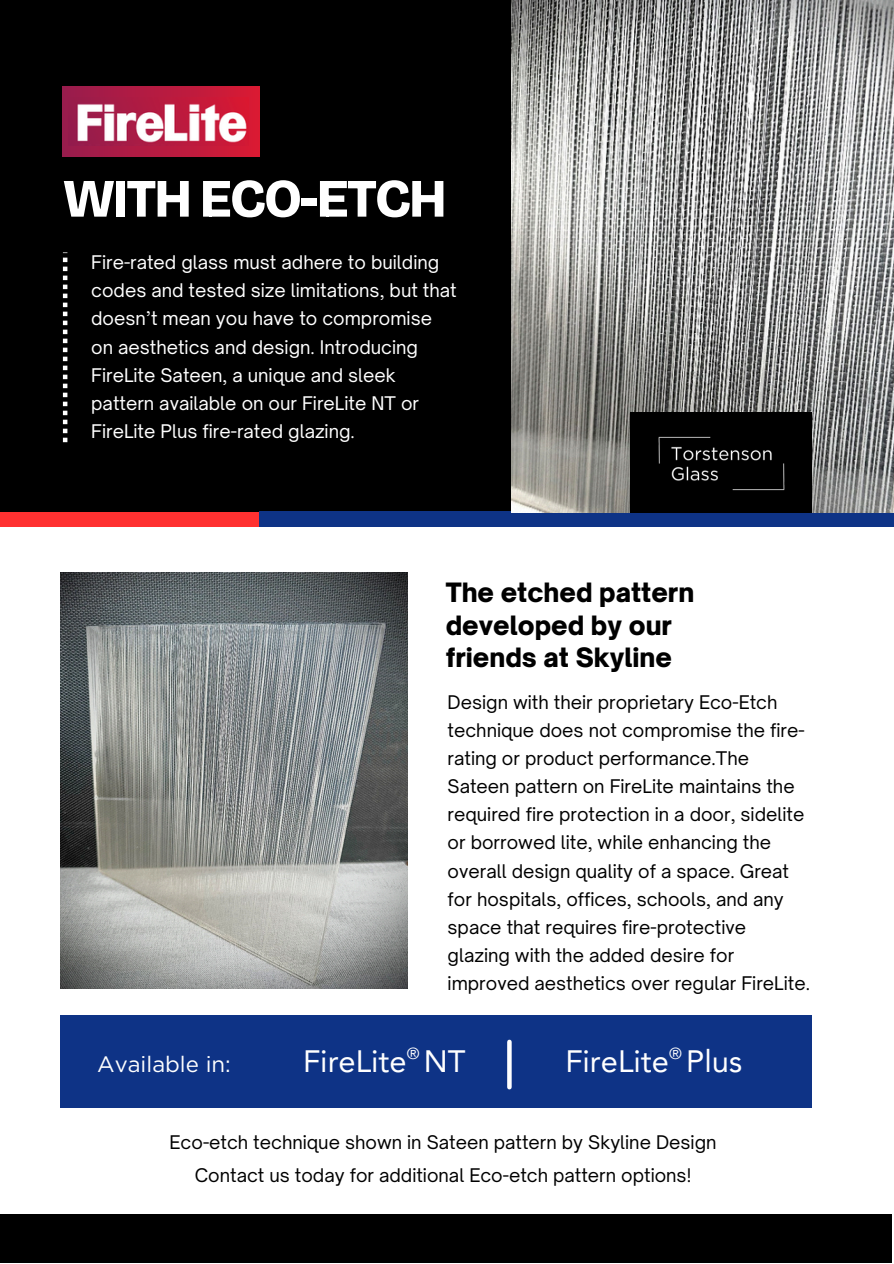
<style>
.page{position:relative;width:894px;height:1264px;background:#fff}
.page>*{position:absolute;margin:0;border:0;box-sizing:border-box;transform-origin:0 0}
.t1{font:800 54px "Bricolage Grotesque 28 pt";letter-spacing:-.03em;color:#fff}
.t2{font:30.9px "Avenir LT Pro";color:#fff}
.t3{font:900 25.5px/32.7px "Open Sauce One";color:#000}
.t4{font:22.2px "Gotham";color:#fff}
.t5{font:18px/28.2px "Open Sauce One";color:#000}
.t6{font:18px/28.2px "Open Sauce One";color:#fff}
.t7{font:16.05px "Avenir LT Pro";color:#fff}
</style>
<div class="page">
<div style="left:0;top:0;width:892px;height:512px;background:#000"></div>
<div style="left:0;top:1214px;width:891px;height:49px;background:#000"></div>
<div style="left:0;top:512px;width:893px;height:15px;background:#ff3131"></div>
<div style="left:61px;top:1015px;width:750px;height:92px;background:#0e3386"></div>
<div style="left:259px;top:511px;width:634px;height:16px;background:#0e3386"></div>
<svg style="left:63px;top:252px;width:4px;height:190px"></svg>
<div style="left:63px;top:86px;width:196px;height:71px;background:linear-gradient(to right,#981c4d,#d71a34)"></div>
<img style="left:511px;top:0;width:382px;height:512px">
<img style="left:61px;top:572px;width:346px;height:416px">
<img style="left:68px;top:97px;width:180px;height:49px">
<div style="left:629px;top:412px;width:182px;height:100px;background:#000"></div>
<img style="left:658px;top:436px;width:127px;height:55px">
<svg style="left:507px;top:1041px;width:4px;height:46px"></svg>
<h4 class="t1" style="left:63px;top:166px;width:385px">WITH ECO-ETCH</h4>
<p class="t6" style="left:91px;top:248px;width:367px">Fire-rated glass must adhere to building codes and tested size limitations, but that doesn’t mean you have to compromise on aesthetics and design. Introducing FireLite Sateen, a unique and sleek pattern available on our FireLite NT or FireLite Plus fire-rated glazing.</p>
<p class="t3" style="left:445px;top:576px;width:250px">The etched pattern developed by our friends at Skyline</p>
<p class="t5" style="left:447px;top:687px;width:364px">Design with their proprietary Eco-Etch technique does not compromise the fire&shy;rating or product performance.The Sateen pattern on FireLite maintains the required fire protection in a door, sidelite or borrowed lite, while enhancing the overall design quality of a space. Great for hospitals, offices, schools, and any space that requires fire-protective glazing with the added desire for improved aesthetics over regular FireLite.</p>
<p class="t7" style="left:406px;top:1047px;width:14px">®</p>
<p class="t2" style="left:565px;top:1048px;width:178px">FireLite Plus</p>
<p class="t7" style="left:669px;top:1047px;width:14px">®</p>
<p class="t4" style="left:97px;top:1050px;width:135px">Available in:</p>
<h2 class="t2" style="left:303px;top:1048px;width:164px">FireLite NT</h2>
<h3 class="t5" style="left:169px;top:1128px;width:548px">Eco-etch technique shown in Sateen pattern by Skyline Design</h3>
<p class="t5" style="left:195px;top:1160px;width:497px">Contact us today for additional Eco-etch pattern options!</p>
</div>
